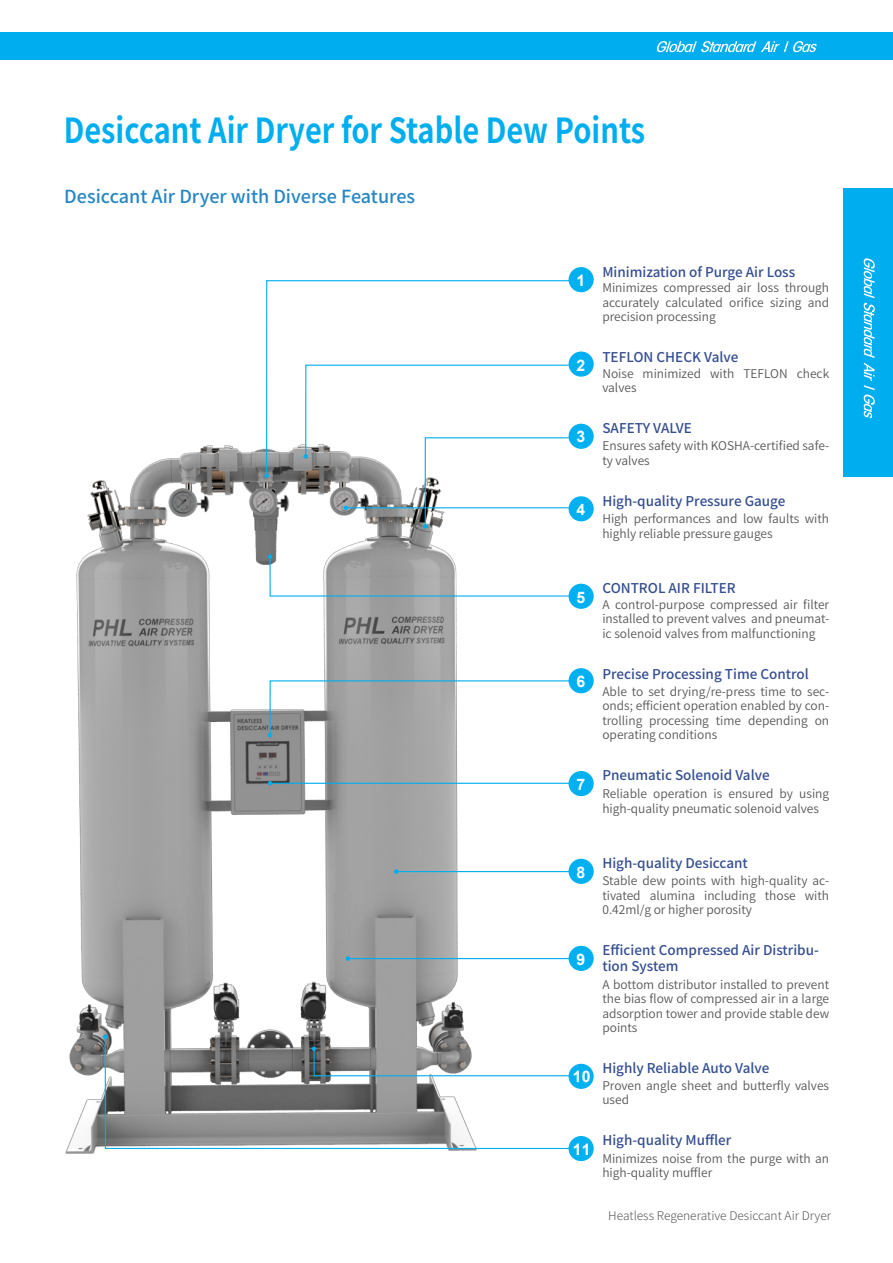
<style>
.page{position:relative;width:893px;height:1263px;background:#fff}
.page>*{position:absolute;margin:0;border:0;box-sizing:border-box;transform-origin:0 0}
.t1{font:700 34.5px "Noto Sans CJ Kkr";color:#00aeef;scale:.84 1}
.t2{font:500 18px "Noto Sans CJ Kkr";color:#2686c3}
.t3{font:700 15.9px "Arial";color:#fff}
.t4{font:500 13.5px/16.2px "Noto Sans CJ Kkr";color:#354e91}
.t5{font:600 12px/14.4px "Noto Sans CJ Kkr";color:#57585a}
.t6{font:300 12px "Noto Sans CJ Kkr";color:#57585a}
</style>
<div class="page">
<div style="left:844px;top:188px;width:49px;height:289px;background:#00aeef"></div>
<svg style="left:864px;top:258px;width:11px;height:160px"></svg>
<div style="left:0;top:32px;width:893px;height:28px;background:#00aeef"></div>
<svg style="left:656px;top:41px;width:161px;height:11px"></svg>
<img style="left:65px;top:445px;width:422px;height:709px">
<div style="left:569px;top:267px;width:25px;height:25px;background:#00b0f0;border-radius:50%"></div>
<div style="left:569px;top:351px;width:25px;height:26px;background:#00b0f0;border-radius:50%"></div>
<div style="left:569px;top:424px;width:25px;height:25px;background:#00b0f0;border-radius:50%"></div>
<div style="left:569px;top:496px;width:25px;height:25px;background:#00b0f0;border-radius:50%"></div>
<div style="left:569px;top:584px;width:25px;height:25px;background:#00b0f0;border-radius:50%"></div>
<div style="left:569px;top:668px;width:25px;height:25px;background:#00b0f0;border-radius:50%"></div>
<div style="left:569px;top:771px;width:25px;height:25px;background:#00b0f0;border-radius:50%"></div>
<div style="left:569px;top:859px;width:25px;height:25px;background:#00b0f0;border-radius:50%"></div>
<div style="left:569px;top:946px;width:25px;height:25px;background:#00b0f0;border-radius:50%"></div>
<hr style="left:348px;top:958px;width:222px;height:1px;background:#00aeef">
<svg style="left:346px;top:956px;width:4px;height:5px"></svg>
<hr style="left:396px;top:871px;width:174px;height:1px;background:#00aeef">
<svg style="left:394px;top:869px;width:5px;height:5px"></svg>
<hr style="left:270px;top:783px;width:299px;height:1px;background:#00aeef">
<svg style="left:268px;top:781px;width:4px;height:4px"></svg>
<svg style="left:268px;top:680px;width:303px;height:57px"></svg>
<svg style="left:268px;top:554px;width:303px;height:43px"></svg>
<svg style="left:265px;top:280px;width:306px;height:197px"></svg>
<svg style="left:264px;top:473px;width:5px;height:5px"></svg>
<svg style="left:104px;top:1035px;width:467px;height:114px"></svg>
<svg style="left:103px;top:1034px;width:4px;height:5px"></svg>
<div style="left:569px;top:1064px;width:25px;height:25px;background:#00b0f0;border-radius:50%"></div>
<div style="left:569px;top:1136px;width:25px;height:25px;background:#00b0f0;border-radius:50%"></div>
<svg style="left:312px;top:1046px;width:259px;height:31px"></svg>
<svg style="left:303px;top:364px;width:268px;height:165px"></svg>
<p class="t1" style="left:64px;top:111px;width:694px">Desiccant Air Dryer for Stable Dew Points</p>
<p class="t2" style="left:64px;top:186px;width:352px">Desiccant Air Dryer with Diverse Features</p>
<p class="t3" style="left:577px;top:270px;width:10px">1</p>
<p class="t3" style="left:577px;top:355px;width:10px">2</p>
<p class="t3" style="left:577px;top:426px;width:10px">3</p>
<p class="t3" style="left:577px;top:499px;width:10px">4</p>
<p class="t4" style="left:602px;top:264px;width:194px">Minimization of Purge Air Loss</p>
<p class="t5" style="left:602px;top:281px;width:228px;text-align:justify">Minimizes compressed air loss through accurately calculated orifice sizing and precision processing</p>
<p class="t4" style="left:602px;top:349px;width:138px">TEFLON CHECK Valve</p>
<p class="t5" style="left:602px;top:366px;width:228px">Noise minimized with TEFLON check valves</p>
<p class="t4" style="left:602px;top:420px;width:91px">SAFETY VALVE</p>
<p class="t5" style="left:602px;top:439px;width:228px">Ensures safety with KOSHA-certified safe&shy;ty valves</p>
<p class="t4" style="left:602px;top:493px;width:185px">High-quality Pressure Gauge</p>
<p class="t5" style="left:602px;top:512px;width:228px">High performances and low faults with highly reliable pressure gauges</p>
<p class="t3" style="left:577px;top:586px;width:10px">5</p>
<p class="t3" style="left:577px;top:671px;width:10px">6</p>
<p class="t3" style="left:577px;top:773px;width:10px">7</p>
<p class="t4" style="left:602px;top:580px;width:135px">CONTROL AIR FILTER</p>
<p class="t5" style="left:602px;top:598px;width:228px;text-align:justify">A control-purpose compressed air filter installed to prevent valves and pneumat&shy;ic solenoid valves from malfunctioning</p>
<p class="t4" style="left:602px;top:666px;width:208px">Precise Processing Time Control</p>
<p class="t5" style="left:602px;top:685px;width:228px;text-align:justify">Able to set drying/re-press time to sec&shy;onds; efficient operation enabled by con&shy;trolling processing time depending on operating conditions</p>
<p class="t4" style="left:602px;top:768px;width:169px">Pneumatic Solenoid Valve</p>
<p class="t5" style="left:602px;top:787px;width:228px">Reliable operation is ensured by using high-quality pneumatic solenoid valves</p>
<p class="t3" style="left:577px;top:862px;width:10px">8</p>
<p class="t3" style="left:577px;top:948px;width:10px">9</p>
<p class="t3" style="left:573px;top:1066px;width:20px">10</p>
<p class="t3" style="left:573px;top:1138px;width:20px">11</p>
<p class="t4" style="left:602px;top:855px;width:147px">High-quality Desiccant</p>
<p class="t5" style="left:602px;top:874px;width:228px;text-align:justify">Stable dew points with high-quality ac&shy;tivated alumina including those with 0.42ml/g or higher porosity</p>
<p class="t4" style="left:602px;top:942px;width:218px">Efficient Compressed Air Distribu&shy;tion System</p>
<p class="t5" style="left:602px;top:977px;width:228px;text-align:justify">A bottom distributor installed to prevent the bias flow of compressed air in a large adsorption tower and provide stable dew points</p>
<p class="t4" style="left:602px;top:1060px;width:169px">Highly Reliable Auto Valve</p>
<p class="t5" style="left:602px;top:1078px;width:228px">Proven angle sheet and butterfly valves used</p>
<p class="t4" style="left:602px;top:1133px;width:131px">High-quality Muffler</p>
<p class="t5" style="left:602px;top:1151px;width:228px">Minimizes noise from the purge with an high-quality muffler</p>
<p class="t6" style="left:608px;top:1208px;width:224px">Heatless Regenerative Desiccant Air Dryer</p>
</div>
